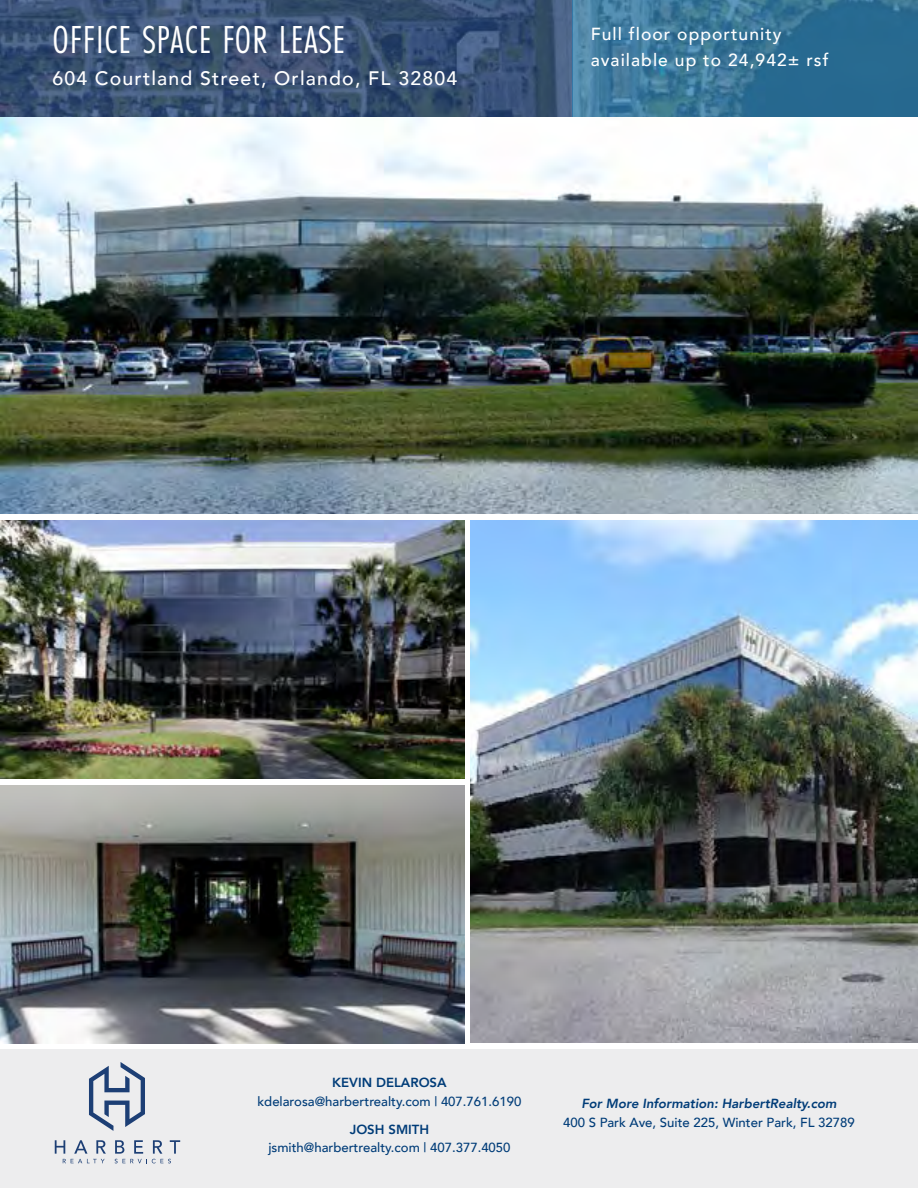
<style>
.page{position:relative;width:918px;height:1188px;background:#fff}
.page>*{position:absolute;margin:0;border:0;box-sizing:border-box;transform-origin:0 0}
.t1{font:40.5px "Futura PT Cond";letter-spacing:.03em;color:#fff}
.t2{font:500 19.5px "Avenir";letter-spacing:.06em;color:#fff}
.t3{font:500 17.4px/26.5px "Avenir";letter-spacing:.06em;color:#fff}
.t4{font:500 13.2px "Avenir";color:#003c78}
.t5{font:italic 800 13.2px "Avenir";color:#003c78}
.t6{font:800 13.2px "Avenir";color:#003c78}
</style>
<div class="page">
<div style="left:0;top:1049px;width:918px;height:139px;background:#ededee"></div>
<svg style="left:55px;top:1140px;width:51px;height:23px"></svg>
<svg style="left:115px;top:1140px;width:65px;height:23px"></svg>
<svg style="left:89px;top:1062px;width:56px;height:69px"></svg>
<img style="left:0;top:117px;width:918px;height:397px">
<svg style="left:0;top:0;width:572px;height:117px;background:#385073"></svg>
<svg style="left:572px;top:0;width:346px;height:117px;background:#357397"></svg>
<img style="left:0;top:520px;width:464px;height:258px">
<img style="left:0;top:785px;width:464px;height:258px">
<img style="left:471px;top:520px;width:447px;height:523px">
<h1 class="t1" style="left:53px;top:16px;width:294px">OFFICE SPACE FOR LEASE</h1>
<h2 class="t2" style="left:52px;top:62px;width:406px">604 Courtland Street, Orlando, FL 32804</h2>
<h3 class="t3" style="left:591px;top:19px;width:239px">Full floor opportunity available up to 24,942± rsf</h3>
<p class="t6" style="left:332px;top:1072px;width:116px">KEVIN DELAROSA</p>
<p class="t4" style="left:257px;top:1090px;width:265px">kdelarosa@harbertrealty.com | 407.761.6190</p>
<p class="t6" style="left:350px;top:1119px;width:81px">JOSH SMITH</p>
<p class="t4" style="left:268px;top:1136px;width:244px">jsmith@harbertrealty.com | 407.377.4050</p>
<p class="t5" style="left:581px;top:1096px;width:257px">For More Information: HarbertRealty.com</p>
<p class="t4" style="left:563px;top:1111px;width:293px">400 S Park Ave, Suite 225, Winter Park, FL 32789</p>
</div>
